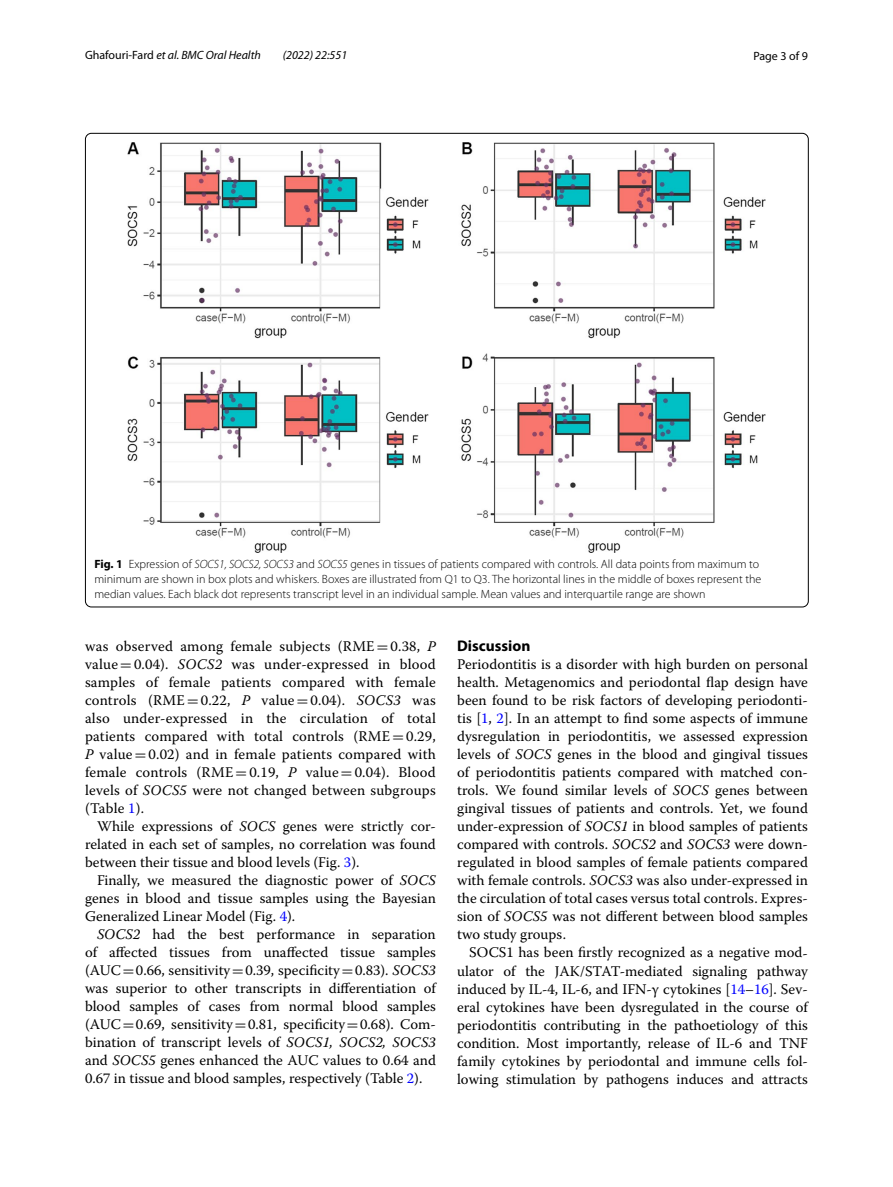
<style>
.page{position:relative;width:893px;height:1187px;background:#fff}
.page>*{position:absolute;margin:0;border:0;box-sizing:border-box;transform-origin:0 0}
.t1{font:700 15.45px "Myriad Pro";color:#000}
.t2{font:14.7px/18px "Warnock Pro";color:#000;text-align:justify}
.t3{font:300 12px/15px "Myriad Pro";color:#000}
.t4{font:italic 12px "Myriad Pro";color:#000}
.t5{font:12px "Myriad Pro";color:#000}
.s1{font-style:normal}
.s2{font-weight:700}
.s3{font-style:italic}
.s4{font-family:"MTSY"}
.s5{color:#00f}
</style>
<div class="page">
<img style="left:128px;top:142px;width:638px;height:410px">
<p class="t4" style="left:85px;top:48px;width:177px"><span class="s1">Ghafouri‑Fard</span> et al. BMC Oral Health</p>
<p class="t4" style="left:283px;top:48px;width:66px">(2022) 22:551</p>
<p class="t5" style="left:753px;top:48px;width:56px">Page 3 of 9</p>
<p class="t3" style="left:94px;top:556px;width:668px"><span class="s2">Fig. 1</span> Expression of <span class="s3">SOCS1, SOCS2, SOCS3</span> and <span class="s3">SOCS5</span> genes in tissues of patients compared with controls. All data points from maximum to minimum are shown in box plots and whiskers. Boxes are illustrated from Q1 to Q3. The horizontal lines in the middle of boxes represent the median values. Each black dot represents transcript level in an individual sample. Mean values and interquartile range are shown</p>
<p class="t2" style="left:85px;top:636px;width:352px">was observed among female subjects (RME<span class="s4">=</span>0.38, <span class="s3">P </span>value<span class="s4">=</span>0.04). <span class="s3">SOCS2</span> was under-expressed in blood samples of female patients compared with female controls (RME<span class="s4">=</span>0.22, <span class="s3">P</span> value<span class="s4">=</span>0.04). <span class="s3">SOCS3</span> was also under-expressed in the circulation of total patients compared with total controls (RME<span class="s4">=</span>0.29, <span class="s3">P</span> value<span class="s4">=</span>0.02) and in female patients compared with female controls (RME<span class="s4">=</span>0.19, <span class="s3">P</span> value<span class="s4">=</span>0.04). Blood levels of <span class="s3">SOCS5</span> were not changed between subgroups (Table <span class="s5">1</span>).</p>
<p class="t2" style="left:85px;top:816px;width:352px;text-indent:12px">While expressions of <span class="s3">SOCS</span> genes were strictly cor&shy;related in each set of samples, no correlation was found between their tissue and blood levels (Fig. <span class="s5">3</span>).</p>
<p class="t2" style="left:85px;top:870px;width:352px;text-indent:12px">Finally, we measured the diagnostic power of <span class="s3">SOCS </span>genes in blood and tissue samples using the Bayesian Generalized Linear Model (Fig. <span class="s5">4</span>).</p>
<p class="t2" style="left:85px;top:924px;width:352px;text-indent:12px"><span class="s3">SOCS2</span> had the best performance in separation of affected tissues from unaffected tissue samples (AUC<span class="s4">=</span>0.66, sensitivity<span class="s4">=</span>0.39, specificity<span class="s4">=</span>0.83). <span class="s3">SOCS3 </span>was superior to other transcripts in differentiation of blood samples of cases from normal blood samples (AUC<span class="s4">=</span>0.69, sensitivity<span class="s4">=</span>0.81, specificity<span class="s4">=</span>0.68). Com&shy;bination of transcript levels of <span class="s3">SOCS1, SOCS2, SOCS3 </span>and <span class="s3">SOCS5</span> genes enhanced the AUC values to 0.64 and 0.67 in tissue and blood samples, respectively (Table <span class="s5">2</span>).</p>
<p class="t1" style="left:457px;top:636px;width:75px">Discussion</p>
<p class="t2" style="left:457px;top:655px;width:352px">Periodontitis is a disorder with high burden on personal health. Metagenomics and periodontal flap design have been found to be risk factors of developing periodonti&shy;tis [<span class="s5">1</span>, <span class="s5">2</span>]. In an attempt to find some aspects of immune dysregulation in periodontitis, we assessed expression levels of <span class="s3">SOCS</span> genes in the blood and gingival tissues of periodontitis patients compared with matched con&shy;trols. We found similar levels of <span class="s3">SOCS</span> genes between gingival tissues of patients and controls. Yet, we found under-expression of <span class="s3">SOCS1</span> in blood samples of patients compared with controls. <span class="s3">SOCS2</span> and <span class="s3">SOCS3</span> were down&shy;regulated in blood samples of female patients compared with female controls. <span class="s3">SOCS3</span> was also under-expressed in the circulation of total cases versus total controls. Expres&shy;sion of <span class="s3">SOCS5</span> was not different between blood samples two study groups.</p>
<p class="t2" style="left:457px;top:943px;width:352px;text-indent:12px">SOCS1 has been firstly recognized as a negative mod&shy;ulator of the JAK/STAT-mediated signaling pathway induced by IL-4, IL-6, and IFN-γ cytokines [<span class="s5">14</span>–<span class="s5">16</span>]. Sev&shy;eral cytokines have been dysregulated in the course of periodontitis contributing in the pathoetiology of this condition. Most importantly, release of IL-6 and TNF family cytokines by periodontal and immune cells fol&shy;lowing stimulation by pathogens induces and attracts</p>
</div>
